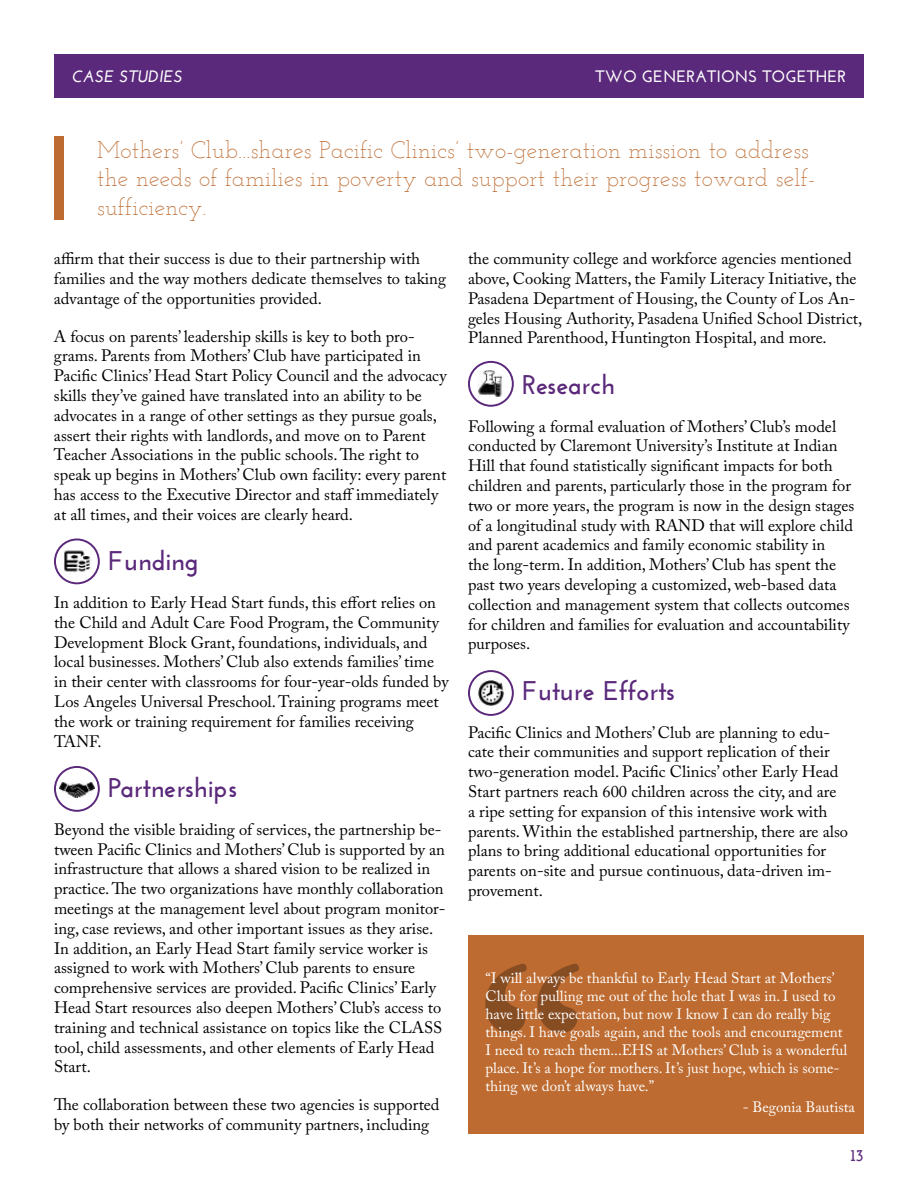
<style>
.page{position:relative;width:918px;height:1188px;background:#fff}
.page>*{position:absolute;margin:0;border:0;box-sizing:border-box;transform-origin:0 0}
.t1{font:700 238.2px "Adobe Garamond Pro";color:#000}
.t2{font:700 27px "Josefin Sans";color:#5b297b}
.t3{font:300 24px/28.8px "Josefin Slab";letter-spacing:.01em;color:#bd6b30}
.t4{font:16.5px/19.8px "Adobe Caslon Pro";color:#000}
.t5{font:700 16.5px "Josefin Sans";color:#fff}
.t6{font:italic 700 16.5px "Josefin Sans";color:#fff}
.t7{font:700 16.5px "Josefin Slab";color:#5b297b}
.t8{font:15px/18px "Adobe Caslon Pro";color:#fff}
</style>
<div class="page">
<div style="left:468px;top:935px;width:396px;height:199px;background:#bd6b30"></div>
<div style="left:54px;top:54px;width:810px;height:44px;background:#5b297b"></div>
<div style="left:54px;top:137px;width:9px;height:83px;background:#bd6b30"></div>
<img style="left:60px;top:782px;width:34px;height:16px">
<div style="left:54px;top:766px;width:46px;height:46px;border:2px solid #5b297b;border-radius:50%"></div>
<img style="left:478px;top:371px;width:25px;height:26px">
<div style="left:468px;top:361px;width:46px;height:46px;border:2px solid #5b297b;border-radius:50%"></div>
<div style="left:468px;top:670px;width:46px;height:46px;border:2px solid #5b297b;border-radius:50%"></div>
<img style="left:476px;top:678px;width:30px;height:30px">
<div style="left:54px;top:539px;width:46px;height:45px;border:2px solid #5b297b;border-radius:50%"></div>
<img style="left:62px;top:546px;width:30px;height:27px">
<p class="t6" style="left:72px;top:66px;width:23px">CASE</p>
<p class="t6" style="left:119px;top:66px;width:10px">STUDIES</p>
<p class="t5" style="left:596px;top:66px;width:252px">TWO GENERATIONS TOGETHER</p>
<h3 class="t3" style="left:97px;top:135px;width:720px">Mothers’ Club...shares Pacific Clinics’ two-generation mission to address the needs of families in poverty and support their progress toward self&shy;sufficiency.</h3>
<p class="t4" style="left:54px;top:249px;width:394px">affirm that their success is due to their partnership with families and the way mothers dedicate themselves to taking advantage of the opportunities provided.</p>
<p class="t4" style="left:54px;top:326px;width:394px">A focus on parents’ leadership skills is key to both pro&shy;grams. Parents from Mothers’ Club have participated in Pacific Clinics’ Head Start Policy Council and the advocacy skills they’ve gained have translated into an ability to be advocates in a range of other settings as they pursue goals, assert their rights with landlords, and move on to Parent Teacher Associations in the public schools. The right to speak up begins in Mothers’ Club own facility: every parent has access to the Executive Director and staff immediately at all times, and their voices are clearly heard.</p>
<h2 class="t2" style="left:108px;top:545px;width:92px">Funding</h2>
<p class="t4" style="left:54px;top:592px;width:396px">In addition to Early Head Start funds, this effort relies on the Child and Adult Care Food Program, the Community Development Block Grant, foundations, individuals, and local businesses. Mothers’ Club also extends families’ time in their center with classrooms for four-year-olds funded by Los Angeles Universal Preschool. Training programs meet the work or training requirement for families receiving TANF.</p>
<h2 class="t2" style="left:108px;top:772px;width:131px">Partnerships</h2>
<p class="t4" style="left:54px;top:819px;width:393px">Beyond the visible braiding of services, the partnership be&shy;tween Pacific Clinics and Mothers’ Club is supported by an infrastructure that allows a shared vision to be realized in practice. The two organizations have monthly collaboration meetings at the management level about program monitor&shy;ing, case reviews, and other important issues as they arise.<br>In addition, an Early Head Start family service worker is assigned to work with Mothers’ Club parents to ensure comprehensive services are provided. Pacific Clinics’ Early Head Start resources also deepen Mothers’ Club’s access to training and technical assistance on topics like the CLASS tool, child assessments, and other elements of Early Head Start.</p>
<p class="t4" style="left:54px;top:1095px;width:387px">The collaboration between these two agencies is supported by both their networks of community partners, including</p>
<p class="t4" style="left:468px;top:249px;width:396px">the community college and workforce agencies mentioned above, Cooking Matters, the Family Literacy Initiative, the Pasadena Department of Housing, the County of Los An&shy;geles Housing Authority, Pasadena Unified School District, Planned Parenthood, Huntington Hospital, and more.</p>
<h2 class="t2" style="left:522px;top:369px;width:95px">Research</h2>
<p class="t4" style="left:468px;top:416px;width:388px">Following a formal evaluation of Mothers’ Club’s model conducted by Claremont University’s Institute at Indian Hill that found statistically significant impacts for both children and parents, particularly those in the program for two or more years, the program is now in the design stages of a longitudinal study with RAND that will explore child and parent academics and family economic stability in<br>the long-term. In addition, Mothers’ Club has spent the past two years developing a customized, web-based data collection and management system that collects outcomes for children and families for evaluation and accountability purposes.</p>
<h2 class="t2" style="left:522px;top:675px;width:155px">Future Efforts</h2>
<p class="t4" style="left:468px;top:722px;width:382px">Pacific Clinics and Mothers’ Club are planning to edu&shy;cate their communities and support replication of their two-generation model. Pacific Clinics’ other Early Head Start partners reach 600 children across the city, and are<br>a ripe setting for expansion of this intensive work with parents. Within the established partnership, there are also plans to bring additional educational opportunities for parents on-site and pursue continuous, data-driven im&shy;provement.</p>
<h1 class="t1" style="left:476px;top:918px;width:114px">“</h1>
<p class="t8" style="left:486px;top:969px;width:363px">“I will always be thankful to Early Head Start at Mothers’ Club for pulling me out of the hole that I was in. I used to have little expectation, but now I know I can do really big things. I have goals again, and the tools and encouragement I need to reach them...EHS at Mothers’ Club is a wonderful place. It’s a hope for mothers. It’s just hope, which is some&shy;thing we don’t always have.”</p>
<p class="t8" style="left:743px;top:1098px;width:114px">- Begonia Bautista</p>
<p class="t7" style="left:851px;top:1145px;width:15px">13</p>
</div>
